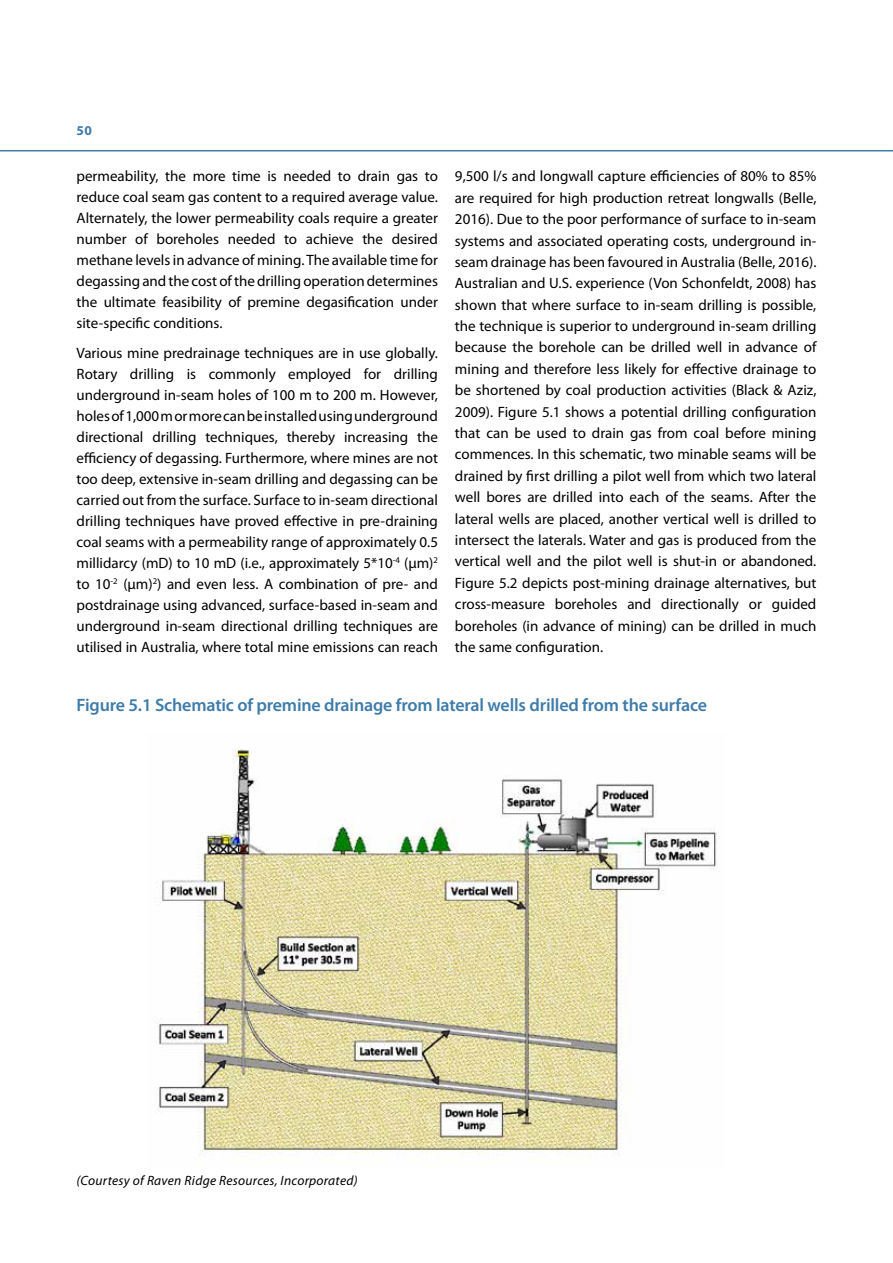
<style>
.page{position:relative;width:893px;height:1263px;background:#fff}
.page>*{position:absolute;margin:0;border:0;box-sizing:border-box;transform-origin:0 0}
.t1{font:600 18px "Myriad Pro";letter-spacing:-.01em;color:#3e7cab}
.t2{font:15px/21.5px "Myriad Pro";color:#000;text-align:justify}
.t3{font:italic 13.5px "Myriad Pro";letter-spacing:.02em;color:#000}
.t4{font:700 13.5px "Myriad Pro";color:#3e7cab}
</style>
<div class="page">
<hr style="left:0;top:150px;width:893px;height:1px;background:#3e7cab">
<img style="left:157px;top:749px;width:560px;height:407px">
<p class="t4" style="left:77px;top:122px;width:17px">50</p>
<p class="t2" style="left:77px;top:166px;width:363px;line-height:21px">permeability, the more time is needed to drain gas to reduce coal seam gas content to a required average value.<br>Alternately, the lower permeability coals require a greater number of boreholes needed to achieve the desired methane levels in advance of mining. The available time for degassing and the cost of the drilling operation determines the ultimate feasibility of premine degasification under site-specific conditions.</p>
<p class="t2" style="left:77px;top:342px;width:363px;line-height:21px">Various mine predrainage techniques are in use globally.<br>Rotary drilling is commonly employed for drilling underground in-seam holes of 100 m to 200 m. However, holes of 1,000 m or more can be installed using underground directional drilling techniques, thereby increasing the efficiency of degassing. Furthermore, where mines are not too deep, extensive in-seam drilling and degassing can be carried out from the surface. Surface to in-seam directional drilling techniques have proved effective in pre-draining coal seams with a permeability range of approximately 0.5 millidarcy (mD) to 10 mD (i.e., approximately 5*10<sup>-4</sup> (µm)<sup>2 </sup>to 10<sup>-2</sup> (µm)<sup>2</sup>) and even less. A combination of pre- and postdrainage using advanced, surface-based in-seam and underground in-seam directional drilling techniques are utilised in Australia, where total mine emissions can reach</p>
<p class="t2" style="left:455px;top:165px;width:363px">9,500 l/s and longwall capture efficiencies of 80% to 85% are required for high production retreat longwalls (Belle, 2016). Due to the poor performance of surface to in-seam systems and associated operating costs, underground in&shy;seam drainage has been favoured in Australia (Belle, 2016).<br>Australian and U.S. experience (Von Schonfeldt, 2008) has shown that where surface to in-seam drilling is possible, the technique is superior to underground in-seam drilling because the borehole can be drilled well in advance of mining and therefore less likely for effective drainage to be shortened by coal production activities (Black &amp; Aziz, 2009). Figure 5.1 shows a potential drilling configuration that can be used to drain gas from coal before mining commences. In this schematic, two minable seams will be drained by first drilling a pilot well from which two lateral well bores are drilled into each of the seams. After the lateral wells are placed, another vertical well is drilled to intersect the laterals. Water and gas is produced from the vertical well and the pilot well is shut-in or abandoned.<br>Figure 5.2 depicts post-mining drainage alternatives, but cross-measure boreholes and directionally or guided boreholes (in advance of mining) can be drilled in much the same configuration.</p>
<p class="t1" style="left:77px;top:693px;width:632px">Figure 5.1 Schematic of premine drainage from lateral wells drilled from the surface</p>
<p class="t3" style="left:77px;top:1172px;width:283px">(Courtesy of Raven Ridge Resources, Incorporated)</p>
</div>
